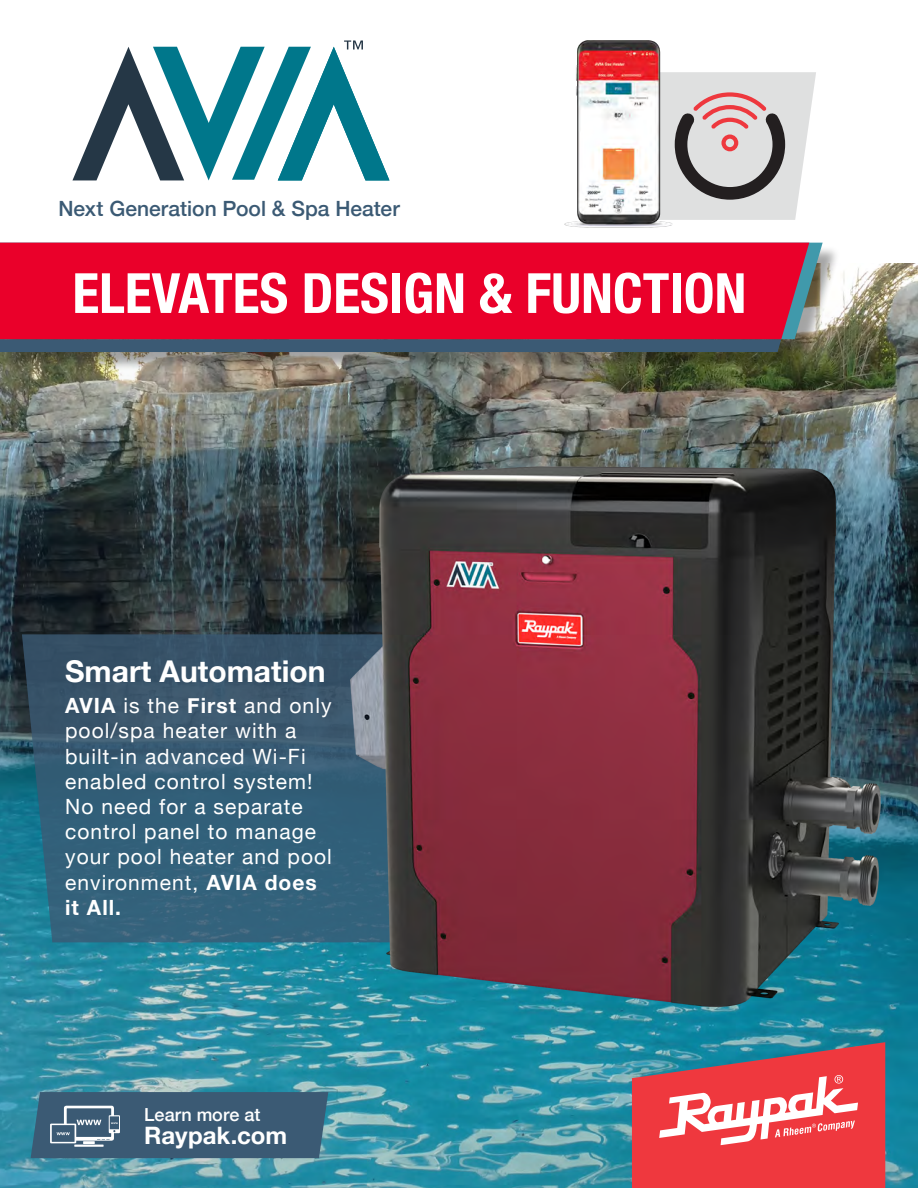
<style>
.page{position:relative;width:918px;height:1188px;background:#fff}
.page>*{position:absolute;margin:0;border:0;box-sizing:border-box;transform-origin:0 0}
.t1{font:700 condensed 55.5px "Helvetica Neue";color:#fff}
.t2{font:700 30px "Helvetica Neue";color:#fff}
.t3{font:700 24px "Helvetica Neue";color:#fff}
.t4{font:21px/25.2px "Helvetica Neue";letter-spacing:.05em;color:#fff}
.t5{font:500 21px "Helvetica Neue";color:#3b5a74}
.t6{font:500 18px "Helvetica Neue";color:#fff}
.s1{font-weight:700}
</style>
<div class="page">
<img style="left:0;top:263px;width:918px;height:925px">
<div style="left:2px;top:245px;width:839px;height:126px;background:#000;opacity:.35"></div>
<svg style="left:0;top:339px;width:781px;height:13px"></svg>
<div style="left:0;top:243px;width:809px;height:96px;background:#ea002a"></div>
<svg style="left:31px;top:1092px;width:297px;height:66px"></svg>
<svg style="left:22px;top:634px;width:312px;height:308px;fill:#335e78"></svg>
<img style="left:334px;top:453px;width:584px;height:569px">
<svg style="left:632px;top:1042px;width:253px;height:146px"></svg>
<img style="left:564px;top:40px;width:108px;height:188px">
<svg style="left:650px;top:72px;width:166px;height:148px"></svg>
<svg style="left:72px;top:40px;width:318px;height:140px"></svg>
<p class="t5" style="left:58px;top:191px;width:343px">Next Generation Pool &amp; Spa Heater</p>
<h1 class="t1" style="left:72px;top:247px;width:675px">ELEVATES DESIGN &amp; FUNCTION</h1>
<h2 class="t2" style="left:65px;top:647px;width:262px">Smart Automation</h2>
<p class="t4" style="left:65px;top:694px;width:268px"><span class="s1">AVIA</span> is the <span class="s1">First</span> and only pool/spa heater with a built-in advanced Wi-Fi enabled control system!<br>No need for a separate control panel to manage your pool heater and pool environment, <span class="s1">AVIA does it All.</span></p>
<p class="t6" style="left:144px;top:1100px;width:118px">Learn more at</p>
<p class="t3" style="left:144px;top:1117px;width:145px">Raypak.com</p>
</div>
